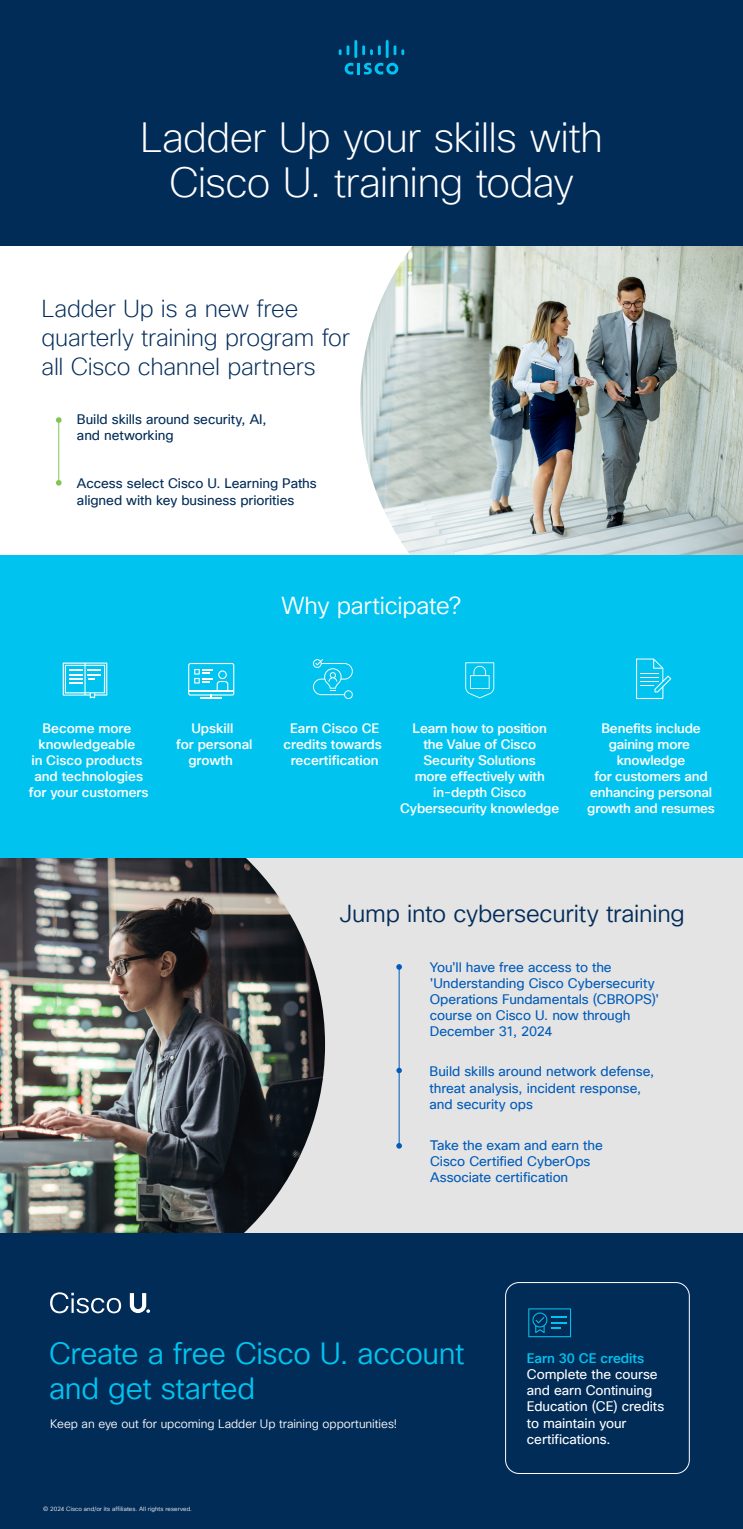
<style>
.page{position:relative;width:743px;height:1529px;background:#fff}
.page>*{position:absolute;margin:0;border:0;box-sizing:border-box;transform-origin:0 0}
.t1{font:200 41.25px/45px "Cisco Sans TT";letter-spacing:-.02em;color:#fff;text-align:center}
.t2{font:30px/34.5px "Cisco Sans TT Light";letter-spacing:-.015em;color:#00c4ef}
.t3{font:200 24px/28.8px "Cisco Sans TT";letter-spacing:-.01em;color:#022c58}
.t4{font:24px "Cisco Sans TT Light";letter-spacing:-.01em;color:#022c58}
.t5{font:24px "Cisco Sans TT Light";letter-spacing:-.01em;color:#fff}
.t6{font:13.5px/16.2px "Cisco Sans TT";letter-spacing:-.005em;color:#005bba}
.t7{font:13.5px/16.2px "Cisco Sans TT";letter-spacing:-.005em;color:#022c58}
.t8{font:13.5px/16.2px "Cisco Sans TT";letter-spacing:-.005em;color:#fff}
.t9{font:500 13.5px "Cisco Sans TT";color:#00c4ef}
.t10{font:500 13.35px/16px "Cisco Sans TT";letter-spacing:-.01em;color:#fff;text-align:center}
.t11{font:12px "Cisco Sans TT Light";letter-spacing:-.005em;color:#fff}
.t12{font:6px "Cisco Sans TT Light";letter-spacing:.015em;color:#fff}
</style>
<div class="page">
<div style="left:0;top:857px;width:742px;height:377px;background:#e4e4e4"></div>
<hr style="left:399px;top:967px;width:1px;height:179px;background:#005bba">
<svg style="left:396px;top:964px;width:6px;height:6px"></svg>
<svg style="left:396px;top:1143px;width:6px;height:6px"></svg>
<svg style="left:396px;top:1068px;width:6px;height:5px"></svg>
<img style="left:0;top:858px;width:325px;height:376px">
<img style="left:360px;top:246px;width:382px;height:310px">
<div style="left:0;top:1234px;width:742px;height:295px;background:#022c58"></div>
<svg style="left:528px;top:1308px;width:43px;height:29px"></svg>
<div style="left:505px;top:1282px;width:184px;height:192px;border:1px solid #fff;border-radius:14px"></div>
<div style="left:0;top:556px;width:742px;height:302px;background:#00c4ef"></div>
<hr style="left:201px;top:697px;width:21px;height:2px;background:#fff">
<svg style="left:188px;top:663px;width:46px;height:35px"></svg>
<svg style="left:636px;top:659px;width:35px;height:40px"></svg>
<svg style="left:63px;top:663px;width:44px;height:35px"></svg>
<svg style="left:313px;top:659px;width:40px;height:40px"></svg>
<svg style="left:50px;top:1292px;width:71px;height:21px"></svg>
<svg style="left:130px;top:1293px;width:20px;height:20px"></svg>
<div style="left:0;top:0;width:742px;height:246px;background:#022c58"></div>
<svg style="left:344px;top:63px;width:54px;height:12px"></svg>
<svg style="left:393px;top:45px;width:11px;height:10px"></svg>
<hr style="left:385px;top:40px;width:3px;height:18px;background:#00c4ef">
<svg style="left:362px;top:45px;width:19px;height:10px"></svg>
<hr style="left:354px;top:40px;width:3px;height:18px;background:#00c4ef">
<svg style="left:339px;top:45px;width:10px;height:10px"></svg>
<hr style="left:58px;top:420px;width:1px;height:63px;background:#7fc750">
<svg style="left:56px;top:417px;width:6px;height:6px"></svg>
<svg style="left:56px;top:480px;width:6px;height:6px"></svg>
<svg style="left:465px;top:662px;width:29px;height:36px"></svg>
<h1 class="t1" style="left:140px;top:117px;width:464px">Ladder Up your skills with<br>Cisco U. training today</h1>
<h3 class="t3" style="left:42px;top:295px;width:310px">Ladder Up is a new free quarterly training program for all Cisco channel partners</h3>
<p class="t7" style="left:77px;top:411px;width:191px">Build skills around security, AI, and networking</p>
<p class="t7" style="left:77px;top:476px;width:241px">Access select Cisco U. Learning Paths aligned with key business priorities</p>
<h3 class="t5" style="left:281px;top:590px;width:181px">Why participate?</h3>
<p class="t10" style="left:29px;top:721px;width:121px">Become more knowledgeable<br>in Cisco products and technologies for your customers</p>
<p class="t10" style="left:283px;top:721px;width:100px">Earn Cisco CE credits towards recertification</p>
<p class="t10" style="left:176px;top:721px;width:78px">Upskill<br>for personal growth</p>
<p class="t10" style="left:587px;top:721px;width:129px">Benefits include gaining more knowledge<br>for customers and enhancing personal growth and resumes</p>
<p class="t10" style="left:400px;top:721px;width:160px">Learn how to position<br>the Value of Cisco<br>Security Solutions<br>more effectively with in-depth Cisco<br>Cybersecurity knowledge</p>
<h3 class="t4" style="left:339px;top:898px;width:346px">Jump into cybersecurity training</h3>
<p class="t6" style="left:430px;top:959px;width:231px">You'll have free access to the 'Understanding Cisco Cybersecurity<br>Operations Fundamentals (CBROPS)' course on Cisco U. now through<br>December 31, 2024</p>
<p class="t6" style="left:429px;top:1064px;width:226px">Build skills around network defense, threat analysis, incident response, and security ops</p>
<p class="t6" style="left:430px;top:1137px;width:174px">Take the exam and earn the<br>Cisco Certified CyberOps<br>Associate certification</p>
<h2 class="t2" style="left:49px;top:1337px;width:416px">Create a free Cisco U. account and get started</h2>
<p class="t9" style="left:527px;top:1349px;width:119px">Earn 30 CE credits</p>
<p class="t8" style="left:527px;top:1366px;width:139px">Complete the course and earn Continuing<br>Education (CE) credits to maintain your certifications.</p>
<p class="t11" style="left:50px;top:1416px;width:348px">Keep an eye out for upcoming Ladder Up training opportunities!</p>
<p class="t12" style="left:43px;top:1505px;width:150px">© 2024 Cisco and/or its affiliates. All rights reserved.</p>
</div>
